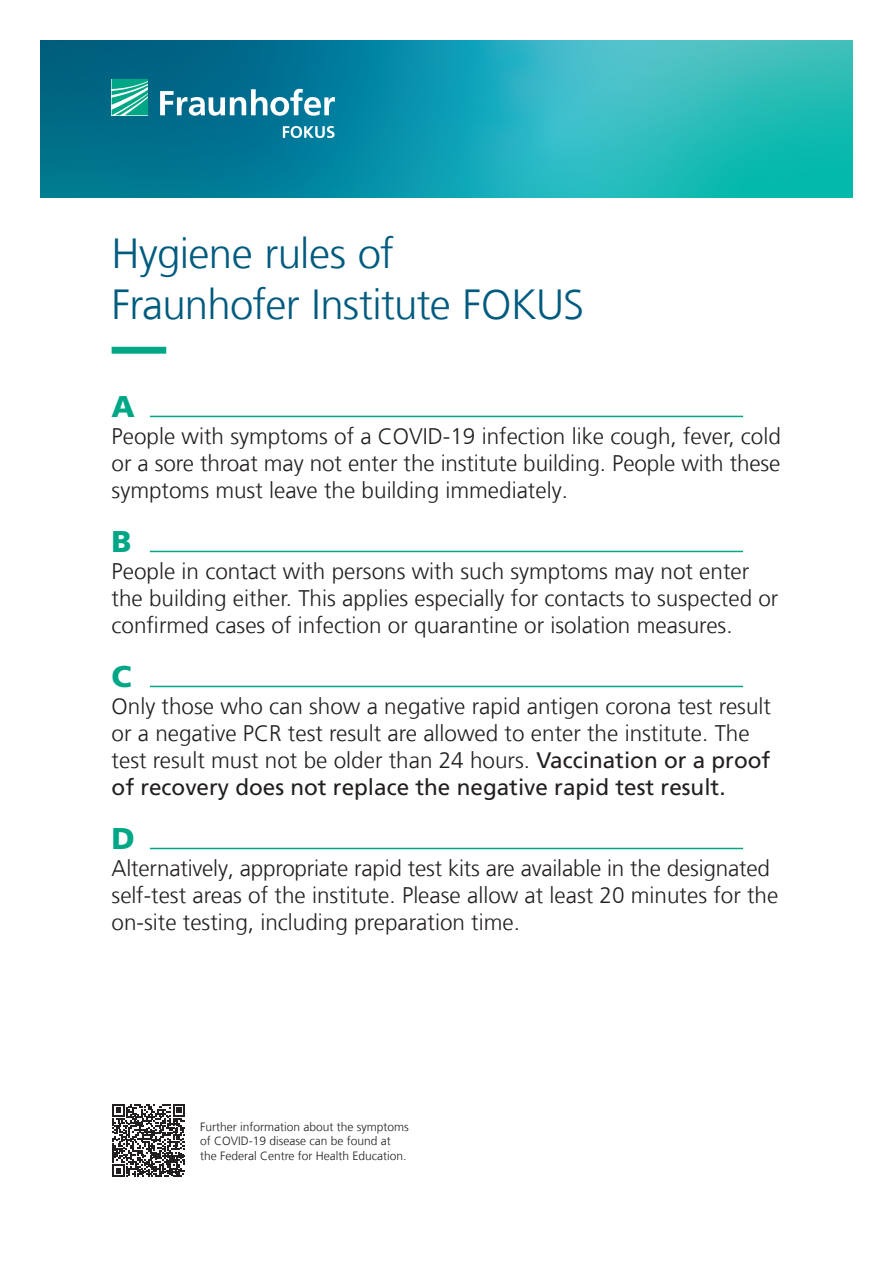
<style>
.page{position:relative;width:893px;height:1263px;background:#fff}
.page>*{position:absolute;margin:0;border:0;box-sizing:border-box;transform-origin:0 0}
.t1{font:300 42px/50.4px "Frutiger LT Com";letter-spacing:-.015em;color:#005b7f}
.t2{font:900 30px "Frutiger LT Com";color:#00a786}
.t3{font:300 22.5px/27px "Frutiger LT Com";color:#231f20}
.t4{font:300 12px/14.4px "Frutiger LT Com";color:#231f20}
.s1{font-weight:400}
</style>
<div class="page">
<svg style="left:41px;top:41px;width:811px;height:156px;background:#169baa"></svg>
<svg style="left:112px;top:79px;width:36px;height:36px"></svg>
<svg style="left:160px;top:89px;width:175px;height:27px"></svg>
<svg style="left:283px;top:126px;width:51px;height:12px"></svg>
<svg style="left:112px;top:347px;width:55px;height:7px"></svg>
<hr style="left:150px;top:416px;width:593px;height:1px;background:#00a786">
<hr style="left:150px;top:551px;width:593px;height:1px;background:#00a786">
<hr style="left:150px;top:686px;width:593px;height:1px;background:#00a786">
<hr style="left:150px;top:848px;width:593px;height:1px;background:#00a786">
<svg style="left:112px;top:1104px;width:73px;height:73px"></svg>
<h1 class="t1" style="left:112px;top:229px;width:474px">Hygiene rules of<br>Fraunhofer Institute FOKUS</h1>
<h2 class="t2" style="left:112px;top:389px;width:25px">A</h2>
<p class="t3" style="left:112px;top:423px;width:671px;text-align:justify">People with symptoms of a COVID-19 infection like cough, fever, cold or a sore throat may not enter the institute building. People with these symptoms must leave the building immediately.</p>
<h2 class="t2" style="left:112px;top:524px;width:22px">B</h2>
<p class="t3" style="left:112px;top:558px;width:668px">People in contact with persons with such symptoms may not enter the building either. This applies especially for contacts to suspected or confirmed cases of infection or quarantine or isolation measures.</p>
<h2 class="t2" style="left:112px;top:659px;width:22px">C</h2>
<p class="t3" style="left:112px;top:693px;width:661px">Only those who can show a negative rapid antigen corona test result or a negative PCR test result are allowed to enter the institute. The test result must not be older than 24 hours. <span class="s1">Vaccination or a proof of recovery does not replace the negative rapid test result.</span></p>
<h2 class="t2" style="left:112px;top:821px;width:25px">D</h2>
<p class="t3" style="left:112px;top:855px;width:668px">Alternatively, appropriate rapid test kits are available in the designated self-test areas of the institute. Please allow at least 20 minutes for the on-site testing, including preparation time.</p>
<p class="t4" style="left:200px;top:1119px;width:210px">Further information about the symptoms of COVID-19 disease can be found at the Federal Centre for Health Education.</p>
</div>
